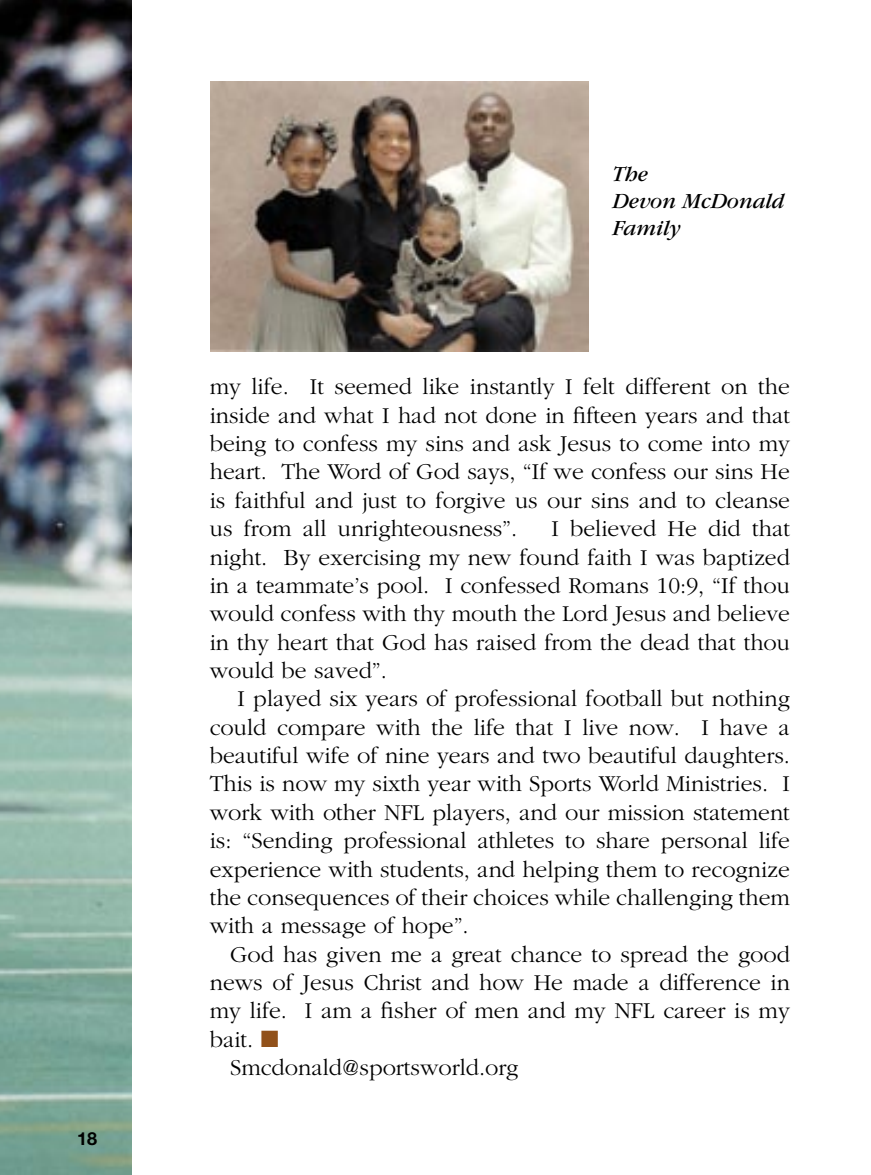
<style>
.page{position:relative;width:871px;height:1175px;background:#fff}
.page>*{position:absolute;margin:0;border:0;box-sizing:border-box;transform-origin:0 0}
.t1{font:300 23.62px/28.3px "Garamond";color:#000;text-align:justify}
.t2{font:italic 22.5px/27px "Garamond";color:#000}
.t3{font:700 18px "Helvetica Neue";color:#000}
.s1{color:#91511a}
</style>
<div class="page">
<img style="left:0;top:0;width:132px;height:1174px">
<img style="left:211px;top:81px;width:378px;height:270px">
<p class="t3" style="left:77px;top:1127px;width:22px">18</p>
<p class="t2" style="left:612px;top:161px;width:173px">The<br>Devon McDonald<br>Family</p>
<p class="t1" style="left:210px;top:373px;width:582px">my life. It seemed like instantly I felt different on the inside and what I had not done in fifteen years and that being to confess my sins and ask Jesus to come into my heart. The Word of God says, “If we confess our sins He is faithful and just to forgive us our sins and to cleanse us from all unrighteousness”.</p>
<p class="t1" style="left:210px;top:515px;width:582px;text-indent:341px">I believed He did that night. By exercising my new found faith I was baptized in a teammate’s pool. I confessed Romans 10:9, “If thou would confess with thy mouth the Lord Jesus and believe in thy heart that God has raised from the dead that thou would be saved”.</p>
<p class="t1" style="left:210px;top:685px;width:582px;text-indent:28px">I played six years of professional football but nothing could compare with the life that I live now. I have a beautiful wife of nine years and two beautiful daughters.<br>This is now my sixth year with Sports World Ministries. I work with other NFL players, and our mission statement is: “Sending professional athletes to share personal life experience with students, and helping them to recognize the consequences of their choices while challenging them with a message of hope”.</p>
<p class="t1" style="left:230px;top:940px;width:561px">God has given me a great chance to spread the good</p>
<p class="t1" style="left:210px;top:968px;width:582px">news of Jesus Christ and how He made a difference in</p>
<p class="t1" style="left:210px;top:997px;width:581px">my life. I am a fisher of men and my NFL career is my</p>
<p class="t1" style="left:210px;top:1025px;width:71px">bait. <span class="s1">■</span></p>
<p class="t1" style="left:230px;top:1053px;width:290px">Smcdonald@sportsworld.org</p>
</div>
